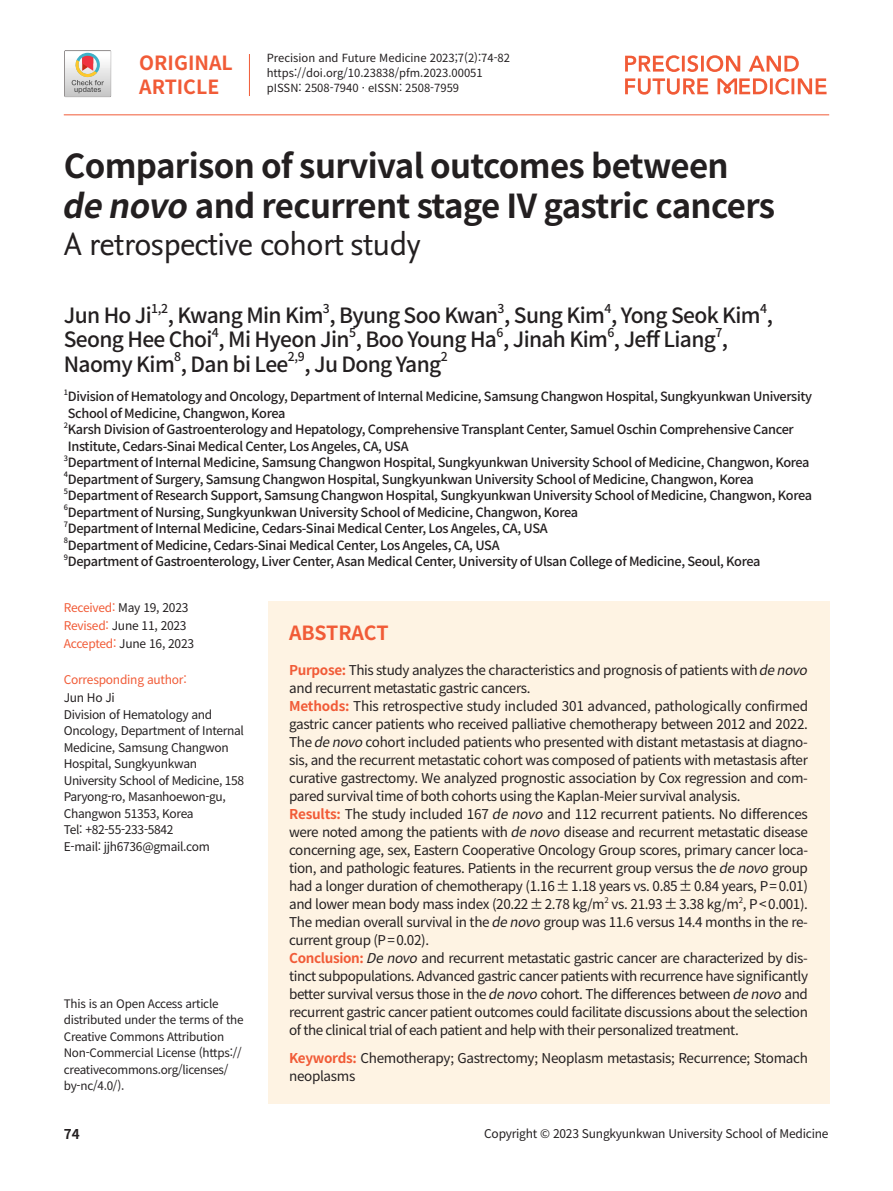
<style>
.page{position:relative;width:893px;height:1191px;background:#fff}
.page>*{position:absolute;margin:0;border:0;box-sizing:border-box;transform-origin:0 0}
.t1{font:700 33px/39.6px "Noto Sans CJ Kkr";letter-spacing:-.02em;color:#231f20}
.t2{font:33px "Nexus Sans";letter-spacing:-.02em;color:#231f20}
.t3{font:500 21px "Noto Sans CJ Kkr";letter-spacing:-.03em;color:#231f20}
.t4{font:700 19.5px/24px "Noto Sans CJ Kkr";color:#f15b37}
.t5{font:13.5px/18px "Noto Sans CJ Kkr";letter-spacing:-.03em;color:#231f20}
.t6{font:700 13.5px "Noto Sans CJ Kkr";color:#231f20}
.t7{font:500 12.75px/16.5px "Noto Sans CJ Kkr";letter-spacing:-.025em;color:#231f20}
.t8{font:500 12.3px "Noto Sans CJ Kkr";color:#231f20}
.t9{font:12px/16.5px "Noto Sans CJ Kkr";letter-spacing:-.025em;color:#231f20}
.t10{font:12px "Noto Sans CJ Kkr";letter-spacing:-.02em;color:#f15b37}
.t11{font:11.7px/16.5px "Noto Sans CJ Kkr";letter-spacing:-.02em;color:#231f20}
.t12{font:11.25px/15px "Noto Sans CJ Kkr";color:#231f20}
.t13{font:7.8px "Noto Sans CJ Kkr";color:#231f20}
.t14{font:500 7.5px "Noto Sans CJ Kkr";color:#231f20}
.s1{font-style:italic}
.s2{color:#f15b37}
.s3{font-weight:700;color:#f15b37}
</style>
<div class="page">
<svg style="left:625px;top:55px;width:174px;height:17px"></svg>
<svg style="left:625px;top:78px;width:201px;height:17px"></svg>
<div style="left:268px;top:601px;width:561px;height:503px;background:#fef3e3"></div>
<svg style="left:65px;top:51px;width:47px;height:47px"></svg>
<svg style="left:64px;top:50px;width:47px;height:47px"></svg>
<hr style="left:249px;top:54px;width:1px;height:42px;background:#f15b37">
<hr style="left:64px;top:114px;width:765px;height:1px;background:#f15b37">
<h3 class="t4" style="left:139px;top:52px;width:95px">ORIGINAL<br>ARTICLE</h3>
<p class="t12" style="left:267px;top:51px;width:245px">Precision and Future Medicine 2023;7(2):74-82 https://doi.org/10.23838/pfm.2023.00051 pISSN: 2508-7940 · eISSN: 2508-7959</p>
<h1 class="t1" style="left:62px;top:147px;width:715px">Comparison of survival outcomes between <span class="s1">denovo</span>and recurrent stage IV gastric cancers</h1>
<h1 class="t2" style="left:64px;top:223px;width:358px">A retrospective cohort study</h1>
<h2 class="t3" style="left:64px;top:304px;width:90px">Jun Ho Ji</h2>
<p class="t8" style="left:151px;top:302px;width:18px">1,2</p>
<h2 class="t3" style="left:168px;top:304px;width:607px">, Kwang Min Kim , Byung Soo Kwan , Sung Kim , Yong Seok Kim ,</h2>
<p class="t8" style="left:323px;top:302px;width:8px">3</p>
<p class="t8" style="left:498px;top:302px;width:8px">3</p>
<p class="t8" style="left:604px;top:302px;width:8px">4</p>
<p class="t8" style="left:760px;top:302px;width:8px">4</p>
<h2 class="t3" style="left:64px;top:328px;width:666px">Seong Hee Choi , Mi Hyeon Jin , Boo Young Ha , Jinah Kim , Jeff Liang ,</h2>
<p class="t8" style="left:212px;top:326px;width:8px">4</p>
<p class="t8" style="left:349px;top:326px;width:8px">5</p>
<p class="t8" style="left:496px;top:326px;width:8px">6</p>
<p class="t8" style="left:607px;top:326px;width:8px">6</p>
<p class="t8" style="left:715px;top:326px;width:8px">7</p>
<h2 class="t3" style="left:64px;top:352px;width:226px">Naomy Kim , Dan bi Lee</h2>
<p class="t8" style="left:174px;top:350px;width:8px">8</p>
<p class="t8" style="left:288px;top:350px;width:18px">2,9</p>
<h2 class="t3" style="left:304px;top:352px;width:138px">, Ju Dong Yang</h2>
<p class="t8" style="left:441px;top:350px;width:8px">2</p>
<p class="t14" style="left:64px;top:388px;width:6px">1</p>
<p class="t7" style="left:68px;top:388px;width:746px">Division of Hematology and Oncology, Department of Internal Medicine, Samsung Changwon Hospital, Sungkyunkwan University<br>School of Medicine, Changwon, Korea</p>
<p class="t14" style="left:64px;top:421px;width:6px">2</p>
<p class="t7" style="left:68px;top:421px;width:727px">Karsh Division of Gastroenterology and Hepatology, Comprehensive Transplant Center, Samuel Oschin Comprehensive Cancer<br>Institute, Cedars-Sinai Medical Center, Los Angeles, CA, USA</p>
<p class="t14" style="left:64px;top:454px;width:6px">3</p>
<p class="t7" style="left:68px;top:454px;width:743px">Department of Internal Medicine, Samsung Changwon Hospital, Sungkyunkwan University School of Medicine, Changwon, Korea</p>
<p class="t14" style="left:64px;top:470px;width:6px">4</p>
<p class="t7" style="left:68px;top:471px;width:687px">Department of Surgery, Samsung Changwon Hospital, Sungkyunkwan University School of Medicine, Changwon, Korea</p>
<p class="t14" style="left:64px;top:487px;width:6px">5</p>
<p class="t7" style="left:68px;top:487px;width:746px">Department of Research Support, Samsung Changwon Hospital, Sungkyunkwan University School of Medicine, Changwon, Korea</p>
<p class="t14" style="left:64px;top:503px;width:6px">6</p>
<p class="t7" style="left:68px;top:504px;width:512px">Department of Nursing, Sungkyunkwan University School of Medicine, Changwon, Korea</p>
<p class="t14" style="left:64px;top:520px;width:6px">7</p>
<p class="t7" style="left:68px;top:520px;width:481px">Department of Internal Medicine, Cedars-Sinai Medical Center, Los Angeles, CA, USA</p>
<p class="t14" style="left:64px;top:536px;width:6px">8</p>
<p class="t7" style="left:68px;top:537px;width:433px">Department of Medicine, Cedars-Sinai Medical Center, Los Angeles, CA, USA</p>
<p class="t14" style="left:64px;top:553px;width:6px">9</p>
<p class="t7" style="left:68px;top:553px;width:694px">Department of Gastroenterology, Liver Center, Asan Medical Center, University of Ulsan College of Medicine, Seoul, Korea</p>
<p class="t9" style="left:64px;top:599px;width:132px;line-height:18px"><span class="s2">Received:</span> May 19, 2023<br><span class="s2">Revised:</span> June 11, 2023<br><span class="s2">Accepted:</span> June 16, 2023</p>
<p class="t10" style="left:64px;top:673px;width:124px">Corresponding author:</p>
<p class="t9" style="left:64px;top:690px;width:182px">Jun Ho Ji<br>Division of Hematology and<br>Oncology, Department of Internal<br>Medicine, Samsung Changwon<br>Hospital, Sungkyunkwan<br>University School of Medicine, 158<br>Paryong-ro, Masanhoewon-gu,<br>Changwon 51353, Korea<br>Tel: +82-55-233-5842<br>E-mail: jjh6736@gmail.com</p>
<p class="t11" style="left:64px;top:995px;width:181px">This is an Open Access article distributed under the terms of the<br>Creative Commons Attribution<br>Non-Commercial License (https:// creativecommons.org/licenses/ by-nc/4.0/).</p>
<h3 class="t4" style="left:289px;top:621px;width:101px">ABSTRACT</h3>
<p class="t5" style="left:289px;top:661px;width:526px"><span class="s3">Purpose:</span> This study analyzes the characteristics and prognosis of patients with <span class="s1">denovo </span>and recurrent metastatic gastric cancers.<br><span class="s3">Methods:</span> This retrospective study included 301 advanced, pathologically confirmed gastric cancer patients who received palliative chemotherapy between 2012 and 2022.<br>The <span class="s1">denovo</span>cohort included patients who presented with distant metastasis at diagno&shy;sis, and the recurrent metastatic cohort was composed of patients with metastasis after curative gastrectomy. We analyzed prognostic association by Cox regression and com&shy;pared survival time of both cohorts using the Kaplan-Meier survival analysis.<br><span class="s3">Results:</span> The study included 167 <span class="s1">denovo</span>and 112 recurrent patients. No differences were noted among the patients with <span class="s1">denovo</span>disease and recurrent metastatic disease concerning age, sex, Eastern Cooperative Oncology Group scores, primary cancer loca&shy;tion, and pathologic features. Patients in the recurrent group versus the <span class="s1">denovo</span>group had a longer duration of chemotherapy (1.16± 1.18 years vs. 0.85± 0.84 years, P= 0.01) and lower mean body mass index (20.22± 2.78 kg/m</p>
<p class="t13" style="left:739px;top:895px;width:6px">2</p>
<p class="t5" style="left:289px;top:913px;width:520px">The median overall survival in the <span class="s1">denovo</span>group was 11.6 versus 14.4 months in the re&shy;current group (P= 0.02).<br><span class="s3">Conclusion:</span> <span class="s1">Denovo</span>and recurrent metastatic gastric cancer are characterized by dis&shy;tinct subpopulations. Advanced gastric cancer patients with recurrence have significantly better survival versus those in the <span class="s1">denovo</span>cohort. The differences between <span class="s1">denovo</span>and recurrent gastric cancer patient outcomes could facilitate discussions about the selection of the clinical trial of each patient and help with their personalized treatment.</p>
<p class="t5" style="left:289px;top:1049px;width:520px"><span class="s3">Keywords:</span> Chemotherapy; Gastrectomy; Neoplasm metastasis; Recurrence; Stomach neoplasms</p>
<p class="t13" style="left:604px;top:895px;width:6px">2</p>
<p class="t5" style="left:612px;top:895px;width:198px">vs. 21.93± 3.38 kg/m , P&lt; 0.001).</p>
<p class="t6" style="left:64px;top:1126px;width:17px">74</p>
<p class="t9" style="left:484px;top:1125px;width:346px">Copyright © 2023 Sungkyunkwan University School of Medicine</p>
</div>
